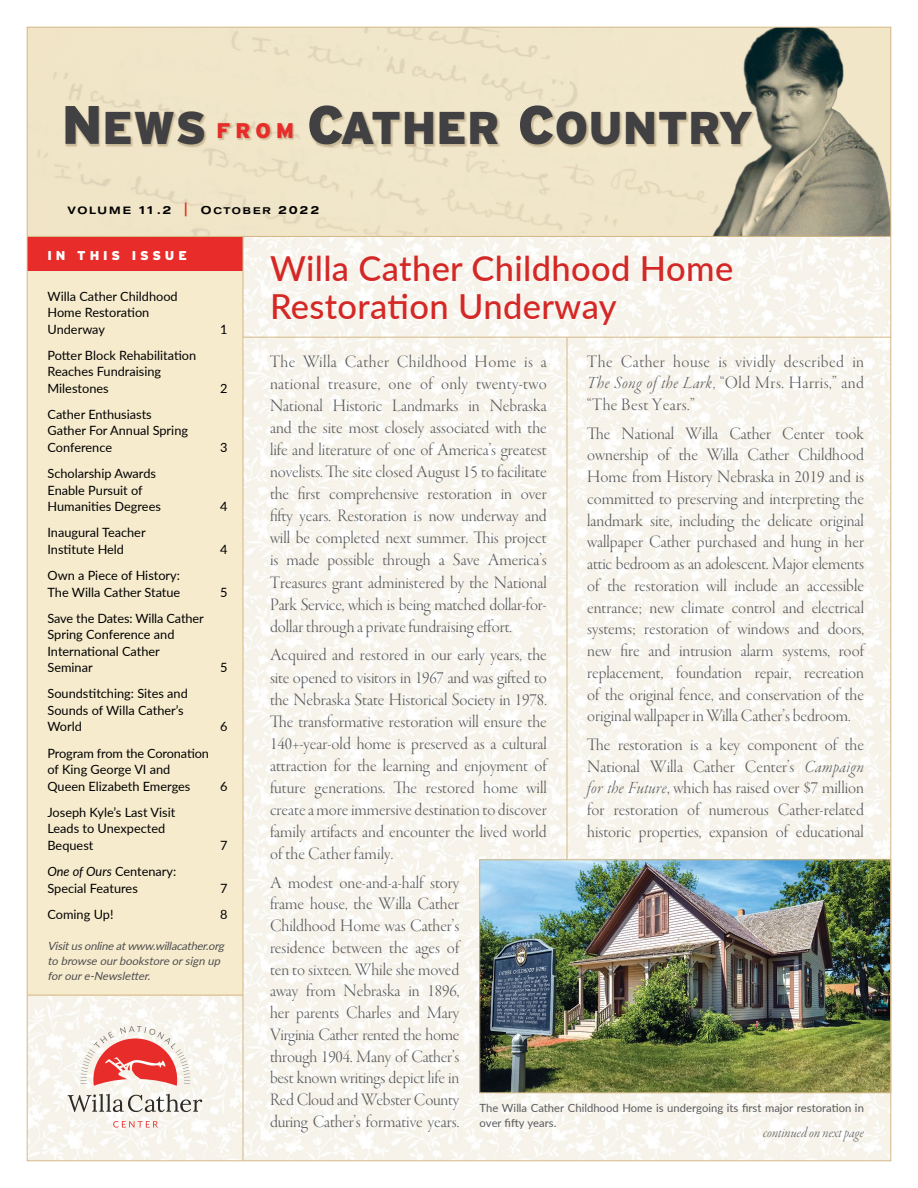
<style>
.page{position:relative;width:918px;height:1188px;background:#fff}
.page>*{position:absolute;margin:0;border:0;box-sizing:border-box;transform-origin:0 0}
.t1{font:45.9px "Interstate Black SC850";color:#414042}
.t2{font:500 34.5px/37.5px "Lato";letter-spacing:.01em;color:#d42826}
.t3{font:21.15px "Interstate Black SC850";color:#e82c2a}
.t4{font:18px/21.8px "Garamond Premr Pro Lt Disp";color:#58595b;text-align:justify}
.t5{font:15px "Garamond Premr Pro Lt It Disp";letter-spacing:.005em;color:#58595b}
.t6{font:12.75px/16.5px "Lato";color:#000}
.t7{font:900 12.75px "Interstate";letter-spacing:.3em;color:#fff}
.t8{font:12px "Akzidenz Grotesk Pro Md Ex SC850";letter-spacing:.15em;color:#000}
.t9{font:italic 11.25px/15px "Lato";color:#4d4d4f}
.t10{font:11.25px/15px "Lato";color:#58595b}
.s1{font-size:54px;color:#414042}
.s2{font-size:45.9px;color:#414042}
.s3{font-size:54px}
.s4{font-size:10.5px}
.s5{font-family:"Akzidenz Grotesk Pro Ext SC850";font-size:15px;color:#e82c2a}
.s6{font-size:11.25px}
.s7{font-size:9.6px}
.s8{font-style:italic}
.s9{font-family:"Garamond Premr Pro Lt It Disp"}
</style>
<div class="page">
<img style="left:29px;top:237px;width:860px;height:922px">
<svg style="left:68px;top:1094px;width:134px;height:18px"></svg>
<svg style="left:113px;top:1121px;width:45px;height:7px"></svg>
<svg style="left:80px;top:1026px;width:110px;height:60px"></svg>
<div style="left:27px;top:271px;width:216px;height:724px;background:#f6ebcd"></div>
<div style="left:27px;top:236px;width:216px;height:35px;background:#e82c2a"></div>
<img style="left:613px;top:29px;width:276px;height:207px">
<div style="left:65px;top:105px;width:690px;height:43px;background:#6d4f1f;opacity:.3"></div>
<img style="left:482px;top:862px;width:407px;height:229px">
<div style="left:480px;top:860px;width:411px;height:233px;border:1px solid #d3b886"></div>
<hr style="left:567px;top:337px;width:1px;height:523px;background:#d3b886">
<hr style="left:243px;top:236px;width:1px;height:925px;background:#d3b886">
<hr style="left:27px;top:995px;width:216px;height:1px;background:#d3b886">
<hr style="left:243px;top:337px;width:648px;height:1px;background:#d3b886">
<hr style="left:27px;top:236px;width:864px;height:1px;background:#d3b886">
<p class="t3" style="left:62px;top:118px;width:234px"><span class="s1">N</span><span class="s2">EWS</span> FROM</p>
<h1 class="t1" style="left:307px;top:101px;width:448px"><span class="s3">C</span>ATHER <span class="s3">C</span>OUNTRY</h1>
<p class="t8" style="left:67px;top:202px;width:253px"><span class="s4">VOLUME</span> 11.2 <span class="s5">|</span> <span class="s6">O</span><span class="s7">CTO BE R</span> 2022</p>
<p class="t7" style="left:48px;top:249px;width:141px">IN THIS ISSUE</p>
<p class="t6" style="left:48px;top:287px;width:132px">Willa Cather Childhood<br>Home Restoration<br>Underway</p>
<p class="t6" style="left:48px;top:346px;width:150px">Potter Block Rehabilitation<br>Reaches Fundraising<br>Milestones</p>
<p class="t6" style="left:48px;top:406px;width:142px">Cather Enthusiasts<br>Gather For Annual Spring<br>Conference</p>
<p class="t6" style="left:48px;top:465px;width:115px">Scholarship Awards<br>Enable Pursuit of<br>Humanities Degrees</p>
<p class="t6" style="left:48px;top:524px;width:100px">Inaugural Teacher<br>Institute Held</p>
<p class="t6" style="left:48px;top:567px;width:134px">Own a Piece of History:<br>The Willa Cather Statue</p>
<p class="t6" style="left:48px;top:609px;width:158px">Save the Dates: Willa Cather<br>Spring Conference and<br>International Cather<br>Seminar</p>
<p class="t6" style="left:48px;top:685px;width:142px">Soundstitching: Sites and<br>Sounds of Willa Cather’s<br>World</p>
<p class="t6" style="left:48px;top:744px;width:163px">Program from the Coronation of King George VI and<br>Queen Elizabeth Emerges</p>
<p class="t6" style="left:48px;top:803px;width:129px">Joseph Kyle’s Last Visit<br>Leads to Unexpected<br>Bequest</p>
<p class="t6" style="left:48px;top:863px;width:130px"><span class="s8">One of Ours</span> Centenary:<br>Special Features</p>
<p class="t6" style="left:220px;top:320px;width:9px">1</p>
<p class="t6" style="left:220px;top:379px;width:9px">2</p>
<p class="t6" style="left:220px;top:439px;width:9px">3</p>
<p class="t6" style="left:220px;top:498px;width:9px">4</p>
<p class="t6" style="left:220px;top:540px;width:9px">4</p>
<p class="t6" style="left:220px;top:583px;width:9px">5</p>
<p class="t6" style="left:220px;top:659px;width:9px">5</p>
<p class="t6" style="left:220px;top:718px;width:9px">6</p>
<p class="t6" style="left:220px;top:777px;width:9px">6</p>
<p class="t6" style="left:220px;top:836px;width:9px">7</p>
<p class="t6" style="left:220px;top:879px;width:9px">7</p>
<p class="t6" style="left:48px;top:905px;width:67px">Coming Up!</p>
<p class="t6" style="left:220px;top:905px;width:9px">8</p>
<p class="t9" style="left:48px;top:938px;width:181px">Visitusonlineatwww.willacather.org to browseourbookstoreorsign up foroure-Newsletter.</p>
<h2 class="t2" style="left:270px;top:249px;width:465px">Willa Cather Childhood Home<br>Restoration Underway</h2>
<p class="t4" style="left:587px;top:351px;width:278px">The Cather house is vividly described in <span class="s9">The Song of the Lark</span>, “Old Mrs. Harris,” and “The Best Years.”</p>
<p class="t4" style="left:587px;top:423px;width:278px">The National Willa Cather Center took ownership of the Willa Cather Childhood Home from History Nebraska in 2019 and is committed to preserving and interpreting the landmark site, including the delicate original wallpaper Cather purchased and hung in her attic bedroom as an adolescent. Major elements of the restoration will include an accessible entrance; new climate control and electrical systems; restoration of windows and doors, new fire and intrusion alarm systems, roof replacement, foundation repair, recreation of the original fence, and conservation of the original wallpaper in Willa Cather’s bedroom.</p>
<p class="t4" style="left:587px;top:734px;width:278px">The restoration is a key component of the National Willa Cather Center’s <span class="s9">Campaign for the Future</span>, which has raised over $7 million for restoration of numerous Cather-related historic properties, expansion of educational</p>
<p class="t4" style="left:270px;top:351px;width:278px">The Willa Cather Childhood Home is a national treasure, one of only twenty-two National Historic Landmarks in Nebraska and the site most closely associated with the life and literature of one of America’s greatest novelists. The site closed August 15 to facilitate the first comprehensive restoration in over fifty years. Restoration is now underway and will be completed next summer. This project is made possible through a Save America’s Treasures grant administered by the National Park Service, which is being matched dollar-for&shy;dollar through a private fundraising effort.</p>
<p class="t4" style="left:270px;top:645px;width:278px">Acquired and restored in our early years, the site opened to visitors in 1967 and was gifted to the Nebraska State Historical Society in 1978.<br>The transformative restoration will ensure the 140+-year-old home is preserved as a cultural attraction for the learning and enjoyment of future generations. The restored home will create a more immersive destination to discover family artifacts and encounter the lived world of the Cather family.</p>
<p class="t4" style="left:270px;top:872px;width:191px">A modest one-and-a-half story frame house, the Willa Cather Childhood Home was Cather’s residence between the ages of ten to sixteen. While she moved away from Nebraska in 1896, her parents Charles and Mary Virginia Cather rented the home through 1904. Many of Cather’s best known writings depict life in Red Cloud and Webster County during Cather’s formative years.</p>
<p class="t10" style="left:480px;top:1100px;width:386px">The Willa Cather Childhood Home is undergoing its first major restoration in over fifty years.</p>
<p class="t5" style="left:763px;top:1125px;width:102px">continued on next page</p>
</div>
